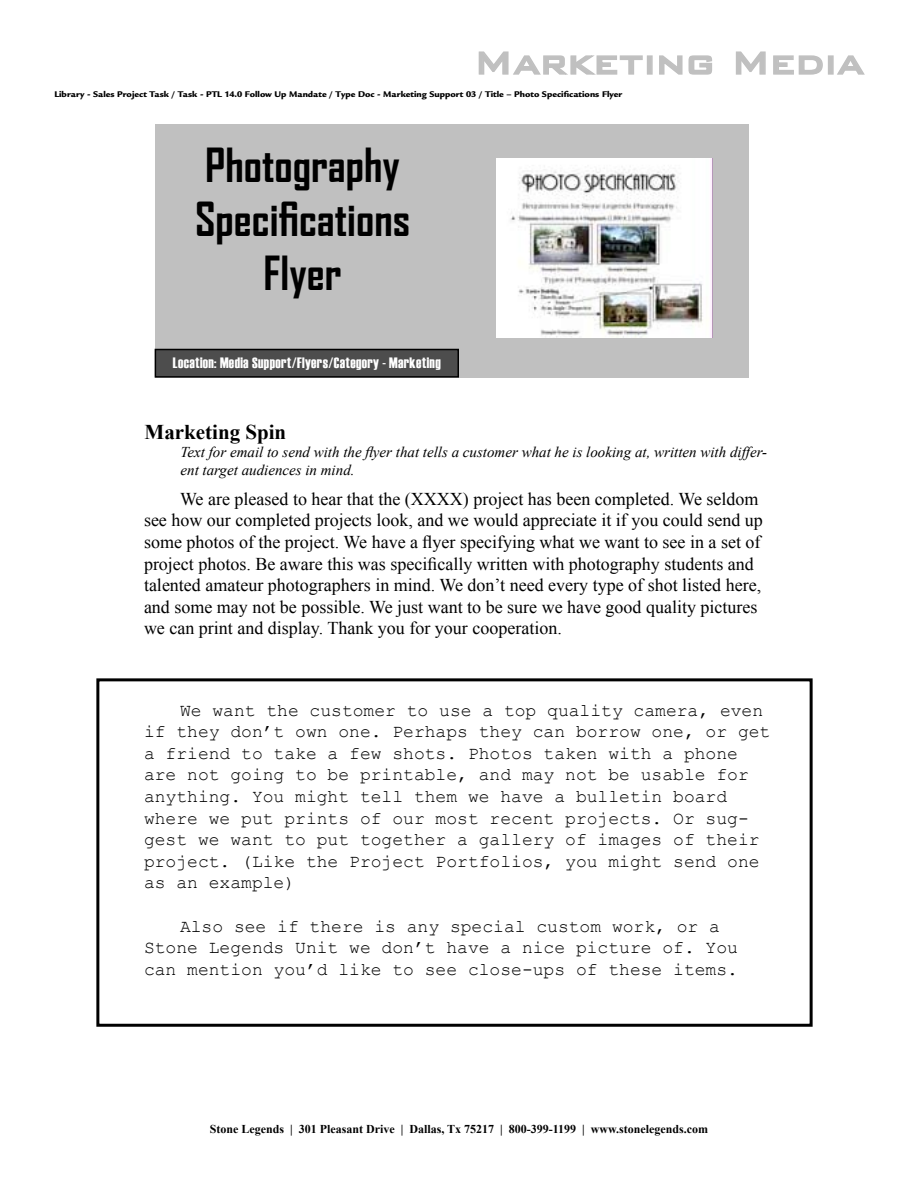
<style>
.page{position:relative;width:918px;height:1188px;background:#fff}
.page>*{position:absolute;margin:0;border:0;box-sizing:border-box;transform-origin:0 0}
.t1{font:700 45px/54px "Agency FB";color:#000;text-align:center}
.t2{font:500 42px "Bank Gothic BT";color:#c0c0c0}
.t3{font:700 21px "Times New Roman";color:#000}
.t4{font:18px/21.6px "Courier New";color:#000}
.t5{font:18px/21.6px "Times New Roman";color:#000}
.t6{font:italic 15px/18px "Times New Roman";color:#000}
.t7{font:15px "Haettenschweiler";letter-spacing:.025em;color:#fff}
.t8{font:700 12px "Times New Roman";color:#000}
.t9{font:900 9px "Legacy Sans";color:#000}
</style>
<div class="page">
<svg style="left:478px;top:51px;width:165px;height:24px"></svg>
<div style="left:647px;top:55px;width:6px;height:20px;border:2px solid #c0c0c0"></div>
<svg style="left:659px;top:55px;width:53px;height:20px"></svg>
<svg style="left:736px;top:51px;width:30px;height:24px"></svg>
<svg style="left:773px;top:55px;width:50px;height:20px"></svg>
<div style="left:828px;top:55px;width:6px;height:20px;border:2px solid #c0c0c0"></div>
<svg style="left:837px;top:55px;width:28px;height:20px"></svg>
<div style="left:155px;top:124px;width:594px;height:254px;background:#c0c0c0"></div>
<svg style="left:154px;top:348px;width:305px;height:30px;background:#494949"></svg>
<img style="left:496px;top:159px;width:216px;height:179px">
<div style="left:96px;top:678px;width:717px;height:349px;border:3px solid #000"></div>
<h2 class="t2" style="left:474px;top:40px;width:392px">Marketing Media</h2>
<p class="t9" style="left:54px;top:88px;width:569px">Library - Sales Project Task / Task - PTL 14.0 Follow Up Mandate / Type Doc - Marketing Support 03 / Title – Photo Specifications Flyer</p>
<h1 class="t1" style="left:195px;top:137px;width:217px">Photography<br>Specifications<br>Flyer</h1>
<p class="t7" style="left:173px;top:353px;width:269px">Location: Media Support/Flyers/Category - Marketing</p>
<p class="t3" style="left:145px;top:417px;width:143px">Marketing Spin</p>
<p class="t6" style="left:181px;top:442px;width:588px">Text for email to send with the flyer that tells a customer what he is looking at, written with differ&shy;ent target audiences in mind.</p>
<p class="t5" style="left:144px;top:488px;width:620px;text-indent:36px">We are pleased to hear that the (XXXX) project has been completed. We seldom see how our completed projects look, and we would appreciate it if you could send up some photos of the project. We have a flyer specifying what we want to see in a set of project photos. Be aware this was specifically written with photography students and talented amateur photographers in mind. We don’t need every type of shot listed here, and some may not be possible. We just want to be sure we have good quality pictures we can print and display. Thank you for your cooperation.</p>
<p class="t4" style="left:144px;top:698px;width:628px;text-indent:36px">We want the customer to use a top quality camera, even if they don’t own one. Perhaps they can borrow one, or get a friend to take a few shots. Photos taken with a phone are not going to be printable, and may not be usable for anything. You might tell them we have a bulletin board where we put prints of our most recent projects. Or sug&shy;gest we want to put together a gallery of images of their project. (Like the Project Portfolios, you might send one as an example)</p>
<p class="t4" style="left:144px;top:914px;width:596px;text-indent:36px">Also see if there is any special custom work, or a<br>Stone Legends Unit we don’t have a nice picture of. You can mention you’d like to see close-ups of these items.</p>
<p class="t8" style="left:210px;top:1120px;width:500px">Stone Legends | 301 Pleasant Drive | Dallas, Tx 75217 | 800-399-1199 | www.stonelegends.com</p>
</div>
